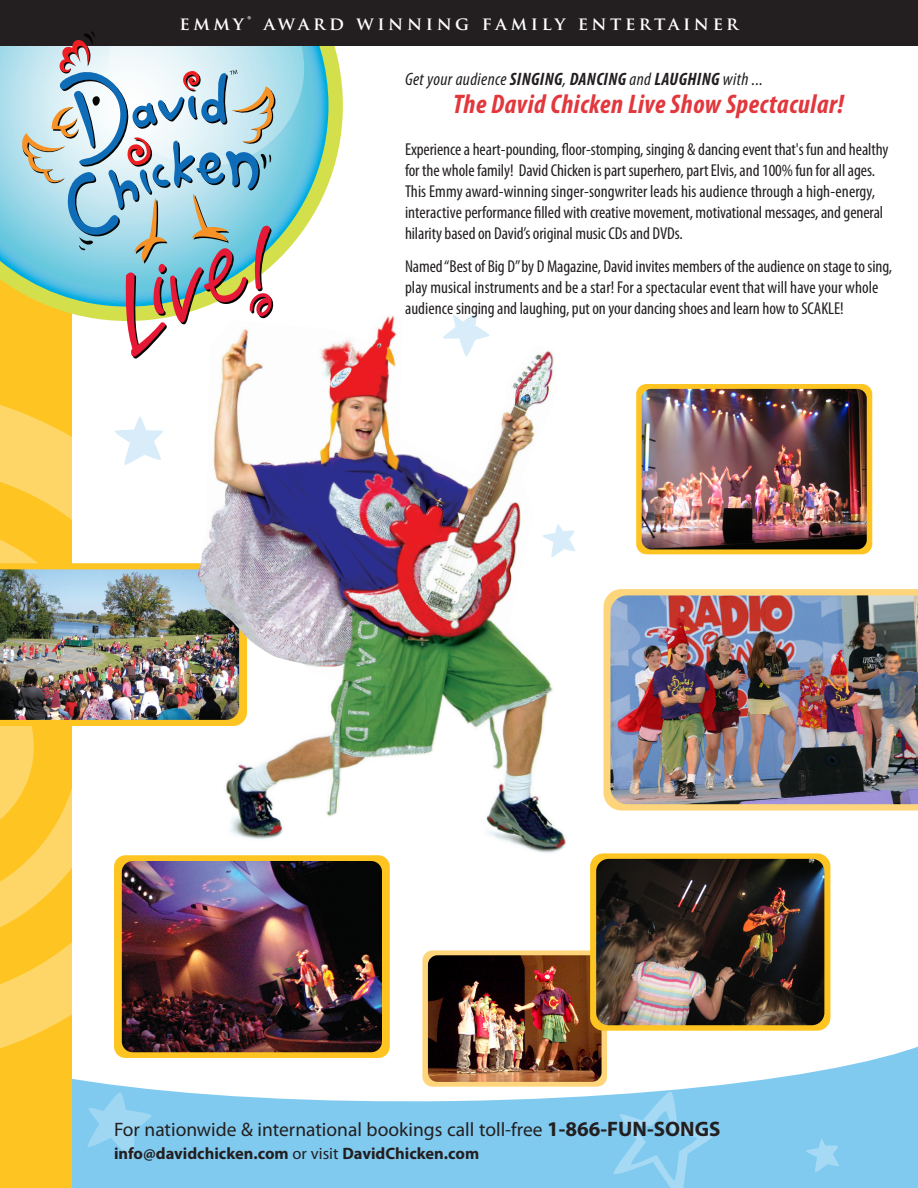
<style>
.page{position:relative;width:918px;height:1188px;background:#fff}
.page>*{position:absolute;margin:0;border:0;box-sizing:border-box;transform-origin:0 0}
.t1{font:italic 700 condensed 27px "Myriad Pro";letter-spacing:.02em;color:#e1373d}
.t2{font:19.5px "Myriad Pro";color:#231f20}
.t3{font:italic condensed 18px "Myriad Pro";letter-spacing:.02em;color:#231f20}
.t4{font:700 18px "Trajan Pro";letter-spacing:.2em;color:#fff}
.t5{font:condensed 17.25px/21px "Myriad Pro";letter-spacing:-.005em;color:#231f20}
.t6{font:700 16.5px "Myriad Pro";color:#231f20}
.s1{font-weight:700}
.s2{font-weight:700;font-size:21px}
.s3{font-weight:400}
</style>
<div class="page">
<div style="left:61px;top:1000px;width:857px;height:188px;background:#80caf0"></div>
<svg style="left:72px;top:929px;width:846px;height:173px;fill:#fff"></svg>
<div style="left:0;top:250px;width:72px;height:938px;background:#fec422"></div>
<svg style="left:328px;top:46px;width:15px;height:139px;fill:#d4df4c"></svg>
<svg style="left:0;top:46px;width:328px;height:245px"></svg>
<svg style="left:0;top:405px;width:72px;height:644px;fill:#fed668"></svg>
<svg style="left:614px;top:1092px;width:101px;height:96px"></svg>
<svg style="left:87px;top:1092px;width:65px;height:67px"></svg>
<svg style="left:115px;top:416px;width:48px;height:49px"></svg>
<svg style="left:806px;top:1139px;width:33px;height:33px"></svg>
<svg style="left:0;top:519px;width:198px;height:428px"></svg>
<img style="left:0;top:569px;width:198px;height:151px">
<img style="left:198px;top:314px;width:368px;height:539px">
<svg style="left:604px;top:589px;width:314px;height:222px;background:#fcd681"></svg>
<img style="left:610px;top:595px;width:308px;height:209px">
<svg style="left:636px;top:384px;width:236px;height:170px;background:#f5be24"></svg>
<img style="left:642px;top:389px;width:225px;height:160px">
<div style="left:114px;top:855px;width:276px;height:203px;background:#fec422;border-radius:12px"></div>
<img style="left:122px;top:861px;width:260px;height:191px">
<div style="left:422px;top:950px;width:185px;height:137px;background:#fed57a;border-radius:10px"></div>
<img style="left:428px;top:955px;width:174px;height:127px">
<div style="left:590px;top:853px;width:240px;height:178px;background:#fec422;border-radius:13px"></div>
<img style="left:596px;top:859px;width:228px;height:166px">
<svg style="left:542px;top:523px;width:33px;height:35px"></svg>
<div style="left:0;top:0;width:918px;height:46px;background:#231f20"></div>
<svg style="left:18px;top:31px;width:286px;height:328px"></svg>
<p class="t4" style="left:179px;top:12px;width:561px">EMMY® AWARD WINNING FAMILY ENTERTAINER</p>
<p class="t3" style="left:405px;top:68px;width:360px">Get your audience <span class="s1">SINGING</span>, <span class="s1">DANCING</span> and <span class="s1">LAUGHING</span> with ...</p>
<h1 class="t1" style="left:453px;top:87px;width:392px">The David Chicken Live Show Spectacular!</h1>
<p class="t5" style="left:405px;top:139px;width:485px">Experience a heart-pounding, floor-stomping, singing &amp; dancing event that's fun and healthy for the whole family! David Chicken is part superhero, part Elvis, and 100% fun for all ages.<br>This Emmy award-winning singer-songwriter leads his audience through a high-energy, interactive performance filled with creative movement, motivational messages, and general hilarity based on David’s original music CDs and DVDs.</p>
<p class="t5" style="left:405px;top:256px;width:489px">Named “Best of Big D” by D Magazine, David invites members of the audience on stage to sing, play musical instruments and be a star! For a spectacular event that will have your whole audience singing and laughing, put on your dancing shoes and learn how to SCAKLE!</p>
<p class="t2" style="left:114px;top:1118px;width:608px">For nationwide &amp; international bookings call toll-free <span class="s2">1-866-FUN-SONGS</span></p>
<p class="t6" style="left:114px;top:1142px;width:367px">info@davidchicken.com <span class="s3">or visit</span> DavidChicken.com</p>
</div>
